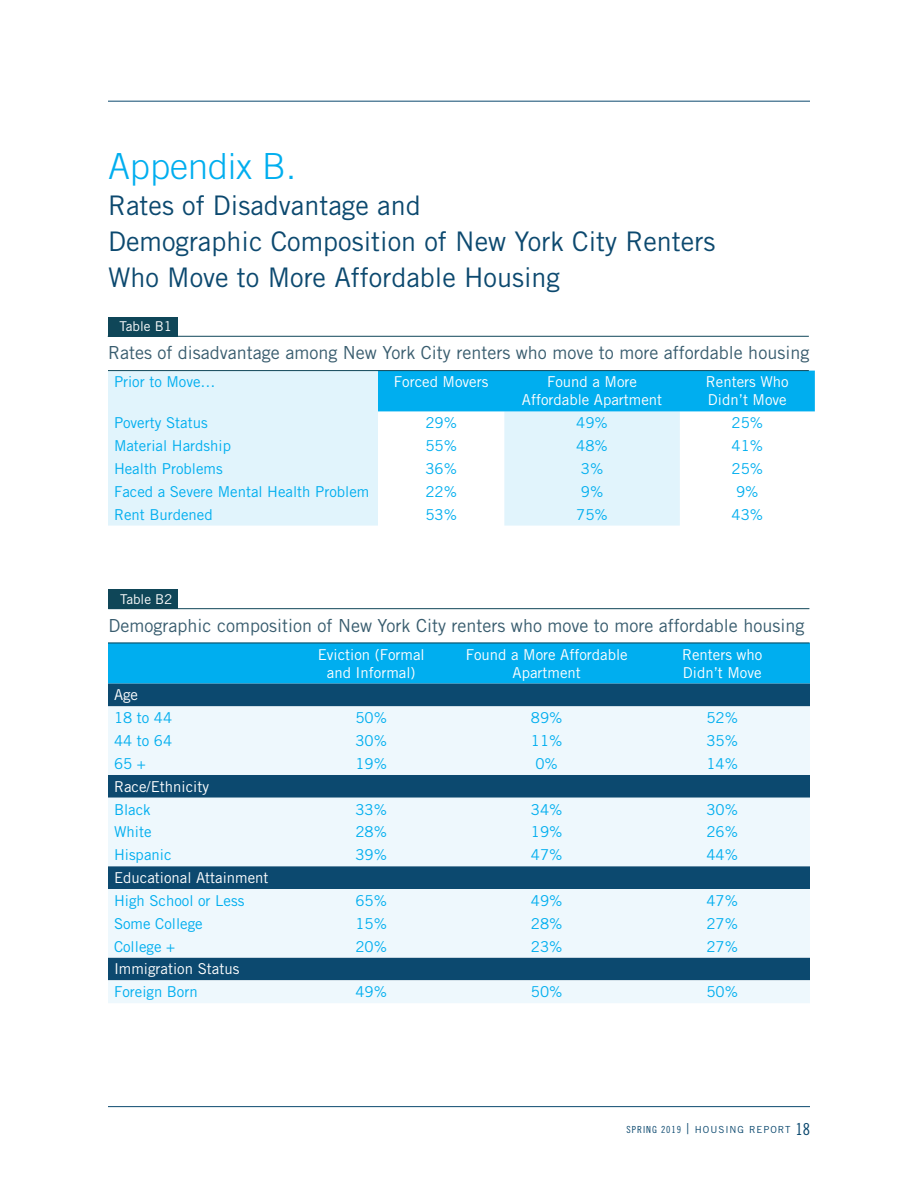
<style>
.page{position:relative;width:918px;height:1188px;background:#fff}
.page>*{position:absolute;margin:0;border:0;box-sizing:border-box;transform-origin:0 0}
.Body{font:300 36px "Trade Gothic LT Std";color:#00aeef}
.Body-2{font:27px/36px "Trade Gothic LT Std";color:#0c496f}
.Body-3{font:18px "Trade Gothic LT Std";color:#385c6e}
.Body-4{font:15px "Trade Gothic LT Std";color:#00aeef}
.Body-5{font:15px/18px "Trade Gothic LT Std";color:#fff;text-align:center}
.Body-6{font:13.5px "Trade Gothic LT Std";color:#fff}
.t1{font:9.75px "Trade Gothic LT Std";letter-spacing:.1em;color:#0c496f}
.s1{font-family:"Trade Gothic LT Std Cn 18"}
.s2{font-weight:300;font-size:15px}
.s3{font-family:"Trade Gothic LT Std Cn 18";font-size:16.5px}
</style>
<div class="page">
<div style="left:108px;top:643px;width:702px;height:41px;background:#00aeef"></div>
<div style="left:108px;top:684px;width:702px;height:22px;background:#0c496f"></div>
<svg style="left:108px;top:706px;width:702px;height:297px;background:#bad0dc"></svg>
<svg style="left:108px;top:371px;width:572px;height:155px;fill:#e1f4fc"></svg>
<div style="left:378px;top:371px;width:437px;height:40px;background:#00aeef"></div>
<hr style="left:108px;top:336px;width:701px;height:1px;background:#0f4658">
<hr style="left:108px;top:370px;width:701px;height:1px;background:#0f4658">
<div style="left:108px;top:317px;width:69px;height:20px;background:#0f4658"></div>
<hr style="left:108px;top:608px;width:701px;height:1px;background:#0f4658">
<hr style="left:108px;top:643px;width:701px;height:1px;background:#0f4658">
<div style="left:108px;top:590px;width:70px;height:19px;background:#0f4658"></div>
<hr style="left:108px;top:1106px;width:702px;height:1px;background:#0c496f">
<hr style="left:108px;top:101px;width:702px;height:1px;background:#0c496f">
<p class="Body" style="left:108px;top:145px;width:190px">Appendix B.</p>
<p class="Body-2" style="left:108px;top:187px;width:609px">Rates of Disadvantage and<br>Demographic Composition of New York City Renters<br>Who Move to More Affordable Housing</p>
<p class="Body-6" style="left:120px;top:318px;width:54px">Table B1</p>
<p class="Body-3" style="left:108px;top:342px;width:703px">Rates of disadvantage among New York City renters who move to more affordable housing</p>
<p class="Body-4" style="left:114px;top:373px;width:103px">Prior to Move…</p>
<p class="Body-5" style="left:394px;top:373px;width:96px">Forced Movers</p>
<p class="Body-5" style="left:522px;top:373px;width:142px">Found a More<br>Affordable Apartment</p>
<p class="Body-5" style="left:706px;top:373px;width:84px;text-align:left">Renters Who<br>Didn’t Move</p>
<p class="Body-4" style="left:114px;top:414px;width:95px">Poverty Status</p>
<p class="Body-4" style="left:425px;top:414px;width:33px">29%</p>
<p class="Body-4" style="left:576px;top:414px;width:33px">49%</p>
<p class="Body-4" style="left:732px;top:414px;width:33px">25%</p>
<p class="Body-4" style="left:114px;top:437px;width:119px">Material Hardship</p>
<p class="Body-4" style="left:425px;top:437px;width:33px">55%</p>
<p class="Body-4" style="left:576px;top:437px;width:33px">48%</p>
<p class="Body-4" style="left:732px;top:437px;width:33px">41%</p>
<p class="Body-4" style="left:114px;top:460px;width:110px">Health Problems</p>
<p class="Body-4" style="left:425px;top:460px;width:33px">36%</p>
<p class="Body-4" style="left:581px;top:460px;width:24px">3%</p>
<p class="Body-4" style="left:732px;top:460px;width:33px">25%</p>
<p class="Body-4" style="left:114px;top:482px;width:257px">Faced a Severe Mental Health Problem</p>
<p class="Body-4" style="left:425px;top:482px;width:33px">22%</p>
<p class="Body-4" style="left:581px;top:482px;width:24px">9%</p>
<p class="Body-4" style="left:736px;top:482px;width:24px">9%</p>
<p class="Body-4" style="left:114px;top:505px;width:100px">Rent Burdened</p>
<p class="Body-4" style="left:425px;top:505px;width:33px">53%</p>
<p class="Body-4" style="left:576px;top:505px;width:33px">75%</p>
<p class="Body-4" style="left:732px;top:505px;width:33px">43%</p>
<p class="Body-6" style="left:120px;top:591px;width:54px">Table B2</p>
<p class="Body-3" style="left:109px;top:614px;width:697px">Demographic composition of New York City renters who move to more affordable housing</p>
<p class="Body-5" style="left:318px;top:645px;width:109px">Eviction (Formal and Informal)</p>
<p class="Body-5" style="left:466px;top:645px;width:164px">Found a More Affordable<br>Apartment</p>
<p class="Body-5" style="left:682px;top:645px;width:82px;text-align:left">Renters who<br>Didn’t Move</p>
<p class="Body-5" style="left:114px;top:686px;width:26px">Age</p>
<p class="Body-4" style="left:114px;top:709px;width:60px">18 to 44</p>
<p class="Body-4" style="left:355px;top:709px;width:33px">50%</p>
<p class="Body-4" style="left:531px;top:709px;width:33px">89%</p>
<p class="Body-4" style="left:706px;top:709px;width:33px">52%</p>
<p class="Body-4" style="left:114px;top:732px;width:60px">44 to 64</p>
<p class="Body-4" style="left:355px;top:732px;width:33px">30%</p>
<p class="Body-4" style="left:531px;top:732px;width:33px">11%</p>
<p class="Body-4" style="left:706px;top:732px;width:33px">35%</p>
<p class="Body-4" style="left:114px;top:754px;width:33px">65 +</p>
<p class="Body-4" style="left:355px;top:754px;width:33px">19%</p>
<p class="Body-4" style="left:536px;top:754px;width:24px">0%</p>
<p class="Body-4" style="left:706px;top:754px;width:33px">14%</p>
<p class="Body-5" style="left:114px;top:777px;width:97px">Race/Ethnicity</p>
<p class="Body-4" style="left:114px;top:800px;width:38px">Black</p>
<p class="Body-4" style="left:355px;top:800px;width:33px">33%</p>
<p class="Body-4" style="left:531px;top:800px;width:33px">34%</p>
<p class="Body-4" style="left:706px;top:800px;width:33px">30%</p>
<p class="Body-4" style="left:114px;top:823px;width:39px">White</p>
<p class="Body-4" style="left:355px;top:823px;width:33px">28%</p>
<p class="Body-4" style="left:531px;top:823px;width:33px">19%</p>
<p class="Body-4" style="left:706px;top:823px;width:33px">26%</p>
<p class="Body-4" style="left:114px;top:846px;width:59px">Hispanic</p>
<p class="Body-4" style="left:355px;top:846px;width:33px">39%</p>
<p class="Body-4" style="left:531px;top:846px;width:33px">47%</p>
<p class="Body-4" style="left:706px;top:846px;width:33px">44%</p>
<p class="Body-5" style="left:114px;top:869px;width:156px">Educational Attainment</p>
<p class="Body-4" style="left:114px;top:891px;width:132px">High School or Less</p>
<p class="Body-4" style="left:355px;top:891px;width:33px">65%</p>
<p class="Body-4" style="left:531px;top:891px;width:33px">49%</p>
<p class="Body-4" style="left:706px;top:891px;width:33px">47%</p>
<p class="Body-4" style="left:114px;top:914px;width:90px">Some College</p>
<p class="Body-4" style="left:355px;top:914px;width:33px">15%</p>
<p class="Body-4" style="left:531px;top:914px;width:33px">28%</p>
<p class="Body-4" style="left:706px;top:914px;width:33px">27%</p>
<p class="Body-4" style="left:114px;top:937px;width:63px">College +</p>
<p class="Body-4" style="left:355px;top:937px;width:33px">20%</p>
<p class="Body-4" style="left:531px;top:937px;width:33px">23%</p>
<p class="Body-4" style="left:706px;top:937px;width:33px">27%</p>
<p class="Body-5" style="left:114px;top:960px;width:127px">Immigration Status</p>
<p class="Body-4" style="left:114px;top:983px;width:85px">Foreign Born</p>
<p class="Body-4" style="left:355px;top:983px;width:33px">49%</p>
<p class="Body-4" style="left:531px;top:983px;width:33px">50%</p>
<p class="Body-4" style="left:706px;top:983px;width:33px">50%</p>
<p class="t1" style="left:627px;top:1123px;width:185px"><span class="s1">SPRING 2019</span> <span class="s2">|</span> HOUSING REPORT <span class="s3">18</span></p>
</div>
